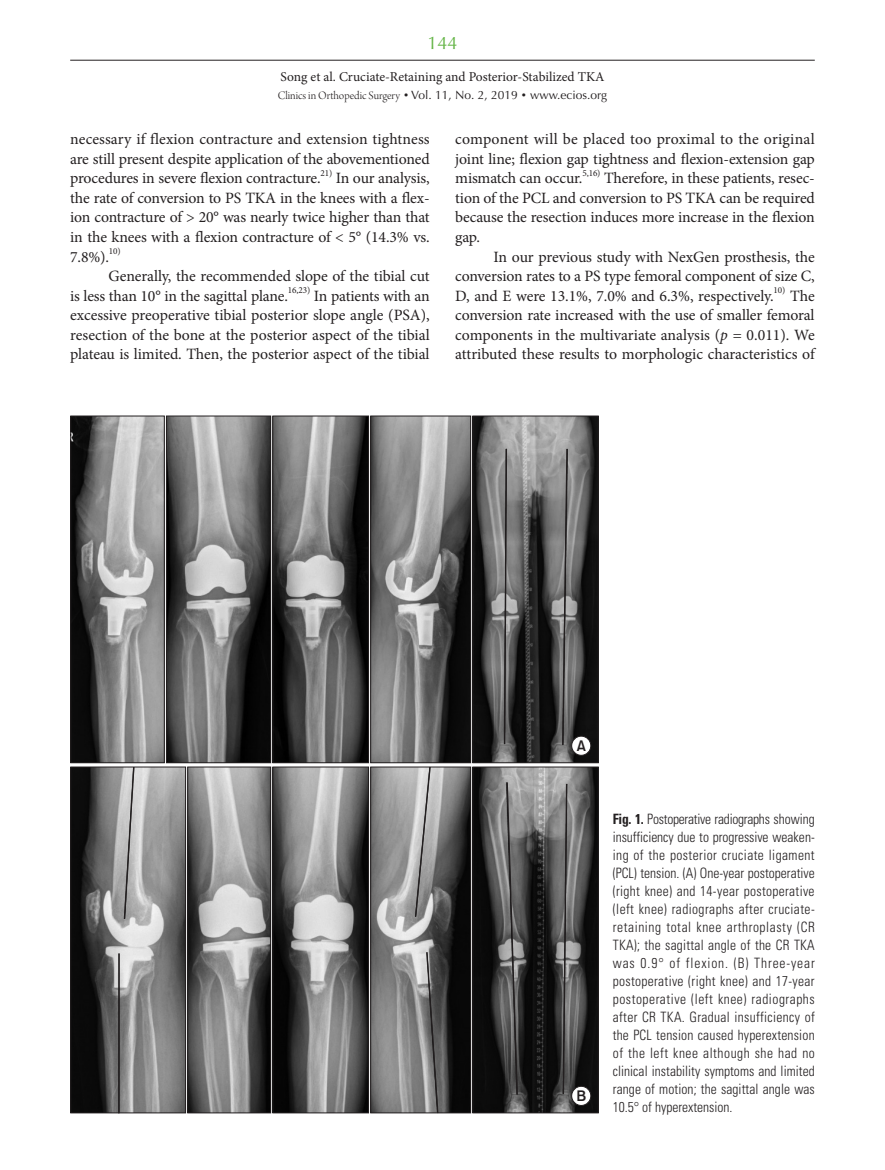
<style>
.page{position:relative;width:885px;height:1170px;background:#fff}
.page>*{position:absolute;margin:0;border:0;box-sizing:border-box;transform-origin:0 0}
.t1{font:18px "Optima LT Std";color:#63b445}
.본문{font:15.75px/19.5px "Minion Pro";letter-spacing:-.01em;color:#231f20;text-align:justify}
.t2{font:15px "Gothic 725 BT Bold A";color:#231f20}
.그림설명{font:300 condensed 14.25px/18px "Univers LT Std";letter-spacing:.005em;color:#231f20;text-align:justify;scale:.95 1}
.t3{font:13.5px "Minion Pro";color:#231f20}
.t4{font:12px "Optima LT Std";color:#231f20}
.본문-2{font:9.15px "Minion Pro";letter-spacing:-.01em;color:#231f20}
.s1{font-family:"Arno Pro Light Display"}
.s2{font-size:9px}
.s3{font-style:italic}
.s4{font-weight:700}
</style>
<div class="page">
<hr style="left:70px;top:60px;width:744px;height:1px;background:#231f20">
<svg style="left:70px;top:415px;width:528px;height:698px;background:#595859"></svg>
<svg style="left:117px;top:447px;width:451px;height:667px;background:#757575"></svg>
<div style="left:70px;top:766px;width:116px;height:346px;border:1px solid #231f20"></div>
<svg style="left:414px;top:765px;width:154px;height:349px;background:#4e4e4e"></svg>
<p class="t1" style="left:427px;top:32px;width:32px">144</p>
<p class="t3" style="left:280px;top:68px;width:325px">Song et al. Cruciate-Retaining and Posterior-Stabilized TKA</p>
<p class="t4" style="left:278px;top:88px;width:331px"><span class="s1">Clinics in Orthopedic Surgery</span> <span class="s2">•</span> Vol. 11, No. 2, 2019 <span class="s2">•</span> www.ecios.org</p>
<p class="본문" style="left:70px;top:130px;width:361px">necessary if flexion contracture and extension tightness are still present despite application of the abovementioned procedures in severe flexion contracture.</p>
<p class="본문" style="left:455px;top:130px;width:361px">component will be placed too proximal to the original joint line; flexion gap tightness and flexion-extension gap mismatch can occur.</p>
<p class="본문-2" style="left:320px;top:167px;width:13px">21)</p>
<p class="본문-2" style="left:582px;top:167px;width:20px">5,16)</p>
<p class="본문" style="left:70px;top:169px;width:361px;text-indent:266px">In our analysis, the rate of conversion to PS TKA in the knees with a flex&shy;ion contracture of &gt; 20° was nearly twice higher than that in the knees with a flexion contracture of &lt; 5° (14.3% vs.<br>7.8%).</p>
<p class="본문" style="left:455px;top:169px;width:361px;text-indent:149px">Therefore, in these patients, resec&shy;tion of the PCL and conversion to PS TKA can be required because the resection induces more increase in the flexion gap.</p>
<p class="본문" style="left:455px;top:247px;width:361px;text-indent:38px">In our previous study with NexGen prosthesis, the conversion rates to a PS type femoral component of size C, D, and E were 13.1%, 7.0% and 6.3%, respectively.</p>
<p class="본문-2" style="left:109px;top:245px;width:13px">10)</p>
<p class="본문" style="left:70px;top:266px;width:361px;text-indent:38px">Generally, the recommended slope of the tibial cut is less than 10° in the sagittal plane.</p>
<p class="본문-2" style="left:288px;top:284px;width:24px">16,23)</p>
<p class="본문-2" style="left:773px;top:284px;width:13px">10)</p>
<p class="본문" style="left:70px;top:286px;width:361px;text-indent:244px">In patients with an excessive preoperative tibial posterior slope angle (PSA), resection of the bone at the posterior aspect of the tibial plateau is limited. Then, the posterior aspect of the tibial</p>
<p class="본문" style="left:455px;top:286px;width:361px;text-indent:335px">The conversion rate increased with the use of smaller femoral components in the multivariate analysis (<span class="s3">p</span> = 0.011). We attributed these results to morphologic characteristics of</p>
<p class="t2" style="left:576px;top:737px;width:11px">A</p>
<p class="t2" style="left:576px;top:1087px;width:11px">B</p>
<p class="그림설명" style="left:612px;top:809px;width:214px"><span class="s4">Fig. 1.</span> Postoperative radiographs showing insufficiency due to progressive weaken&shy;ing of the posterior cruciate ligament (PCL) tension. (A) One-year postoperative (right knee) and 14-year postoperative (left knee) radiographs after cruciate&shy;retaining total knee arthroplasty (CR TKA); the sagittal angle of the CR TKA was 0.9° of flexion. (B) Three-year postoperative (right knee) and 17-year postoperative (left knee) radiographs after CR TKA. Gradual insufficiency of the PCL tension caused hyperextension of the left knee although she had no clinical instability symptoms and limited range of motion; the sagittal angle was 10.5° of hyperextension.</p>
</div>
